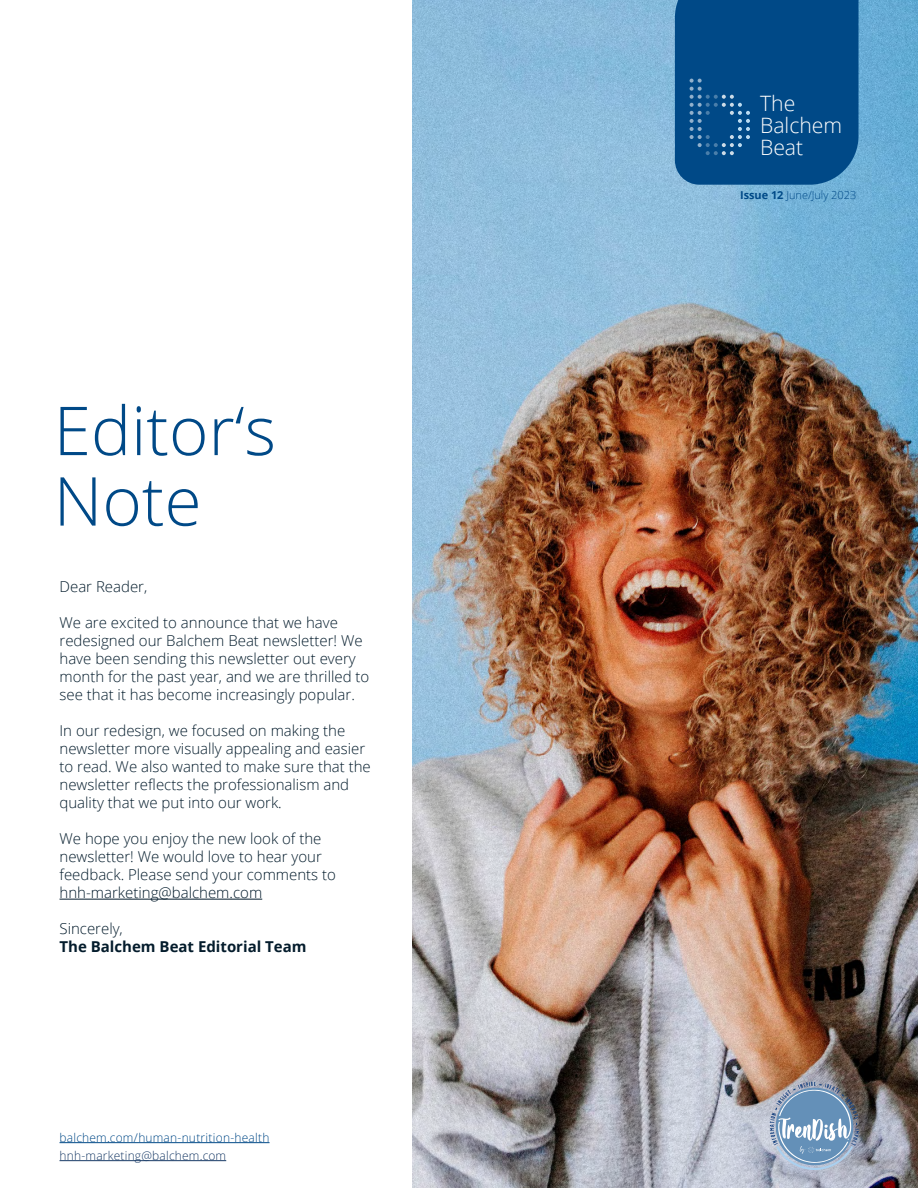
<style>
.page{position:relative;width:918px;height:1188px;background:#fff}
.page>*{position:absolute;margin:0;border:0;box-sizing:border-box;transform-origin:0 0}
.t1{font:300 67.5px/70.5px "Open Sans";color:#004987}
.t2{font:300 21.15px/22.2px "Open Sans";color:#fff}
.t3{font:300 15px/18px "Open Sans";color:#041c2c}
.t4{font:700 15px "Open Sans";color:#041c2c}
.t5{font:300 12px "Open Sans";letter-spacing:.015em;color:#004987}
.t6{font:300 12px "Open Sans";letter-spacing:.015em;color:#193b67}
.t7{font:300 10.95px "Open Sans";color:#004987}
.s1{font-weight:700}
</style>
<div class="page">
<img style="left:412px;top:0;width:506px;height:1188px">
<svg style="left:770px;top:1082px;width:89px;height:88px;background:#899fb8"></svg>
<hr style="left:60px;top:1142px;width:210px;height:1px;background:#004987">
<hr style="left:60px;top:1160px;width:166px;height:1px;background:#193b67">
<svg style="left:675px;top:0;width:184px;height:185px;background:#09508c"></svg>
<hr style="left:60px;top:899px;width:202px;height:1px;background:#041c2c">
<h1 class="t1" style="left:54px;top:394px;width:224px">Editor‘s<br>Note</h1>
<p class="t3" style="left:60px;top:577px;width:89px">Dear Reader,</p>
<p class="t3" style="left:60px;top:613px;width:311px">We are excited to announce that we have redesigned our Balchem Beat newsletter! We have been sending this newsletter out every month for the past year, and we are thrilled to see that it has become increasingly popular.</p>
<p class="t3" style="left:60px;top:721px;width:313px">In our redesign, we focused on making the newsletter more visually appealing and easier to read. We also wanted to make sure that the newsletter reflects the professionalism and quality that we put into our work.</p>
<p class="t3" style="left:60px;top:829px;width:278px">We hope you enjoy the new look of the newsletter! We would love to hear your feedback. Please send your comments to hnh-marketing@balchem.com</p>
<p class="t3" style="left:60px;top:919px;width:65px">Sincerely,</p>
<p class="t4" style="left:60px;top:936px;width:249px">The Balchem Beat Editorial Team</p>
<p class="t5" style="left:60px;top:1129px;width:212px">balchem.com/human-nutrition-health</p>
<p class="t6" style="left:60px;top:1147px;width:168px">hnh-marketing@balchem.com</p>
<h2 class="t2" style="left:760px;top:91px;width:84px">The<br>Balchem<br>Beat</h2>
<p class="t7" style="left:740px;top:188px;width:118px"><span class="s1">Issue 12</span> June/July 2023</p>
</div>
